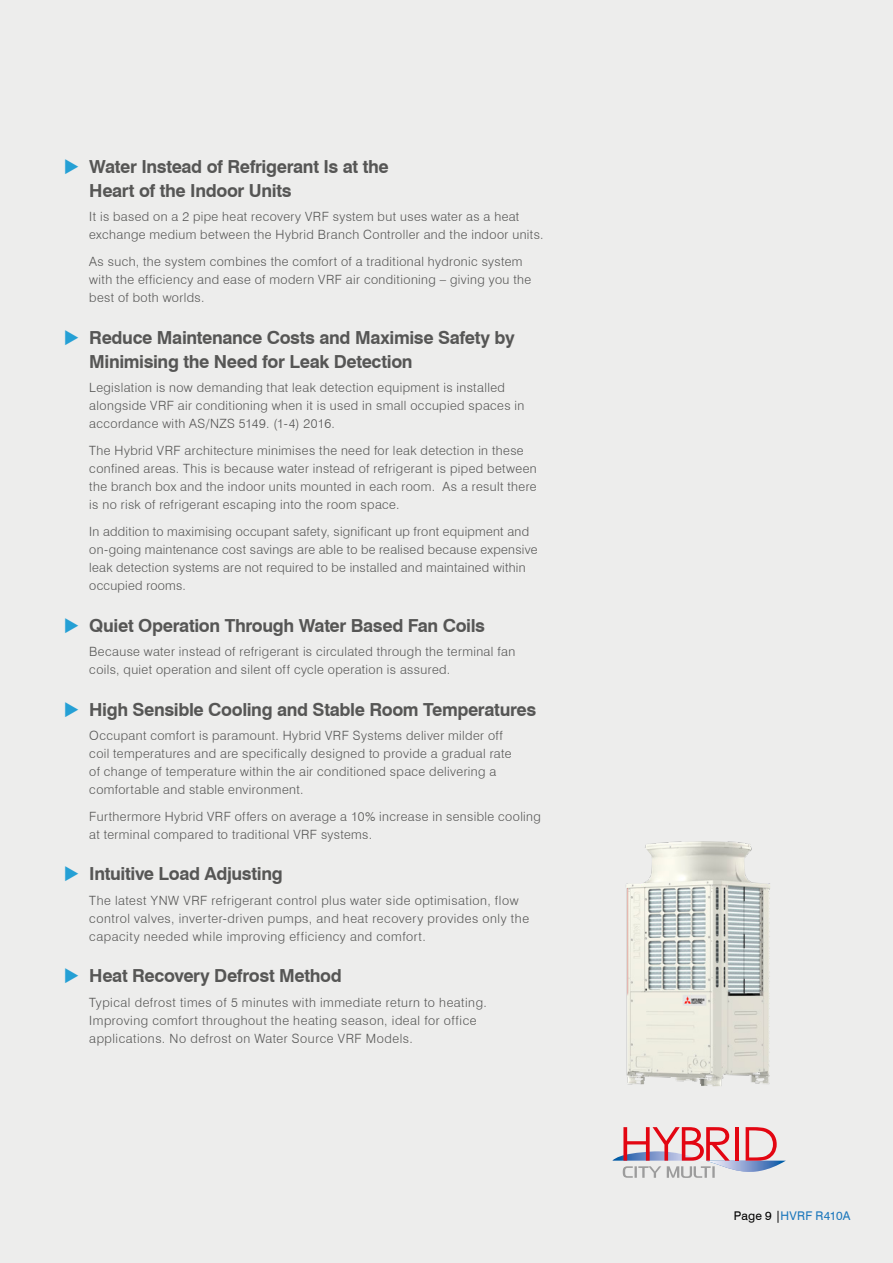
<style>
.page{position:relative;width:893px;height:1263px;background:#ededec}
.page>*{position:absolute;margin:0;border:0;box-sizing:border-box;transform-origin:0 0}
.t1{font:700 18px/24px "Swiss 721 BT";letter-spacing:-.02em;color:#565655}
.t2{font:300 12.75px/18px "Swiss 721 BT";letter-spacing:.03em;color:#565655}
.t3{font:12px "Swiss 721 BT";letter-spacing:.015em;color:#1d78bc}
.s1{color:#000}
</style>
<div class="page">
<img style="left:626px;top:841px;width:144px;height:246px">
<svg style="left:612px;top:1127px;width:174px;height:51px"></svg>
<h1 class="t1" style="left:89px;top:154px;width:301px">Water Instead of Refrigerant Is at the<br>Heart of the Indoor Units</h1>
<p class="t2" style="left:89px;top:208px;width:456px">It is based on a 2 pipe heat recovery VRF system but uses water as a heat exchange medium between the Hybrid Branch Controller and the indoor units.</p>
<p class="t2" style="left:89px;top:253px;width:443px">As such, the system combines the comfort of a traditional hydronic system with the efficiency and ease of modern VRF air conditioning – giving you the best of both worlds.</p>
<h1 class="t1" style="left:89px;top:325px;width:427px">Reduce Maintenance Costs and Maximise Safety by<br>Minimising the Need for Leak Detection</h1>
<p class="t2" style="left:89px;top:378px;width:437px">Legislation is now demanding that leak detection equipment is installed alongside VRF air conditioning when it is used in small occupied spaces in accordance with AS/NZS 5149. (1-4) 2016.</p>
<p class="t2" style="left:89px;top:441px;width:449px">The Hybrid VRF architecture minimises the need for leak detection in these confined areas. This is because water instead of refrigerant is piped between the branch box and the indoor units mounted in each room. As a result there is no risk of refrigerant escaping into the room space.</p>
<p class="t2" style="left:89px;top:522px;width:450px">In addition to maximising occupant safety, significant up front equipment and on-going maintenance cost savings are able to be realised because expensive leak detection systems are not required to be installed and maintained within occupied rooms.</p>
<h1 class="t1" style="left:89px;top:613px;width:397px">Quiet Operation Through Water Based Fan Coils</h1>
<p class="t2" style="left:89px;top:642px;width:427px">Because water instead of refrigerant is circulated through the terminal fan coils, quiet operation and silent off cycle operation is assured.</p>
<h1 class="t1" style="left:89px;top:697px;width:448px">High Sensible Cooling and Stable Room Temperatures</h1>
<p class="t2" style="left:89px;top:726px;width:424px">Occupant comfort is paramount. Hybrid VRF Systems deliver milder off coil temperatures and are specifically designed to provide a gradual rate of change of temperature within the air conditioned space delivering a comfortable and stable environment.</p>
<p class="t2" style="left:89px;top:807px;width:453px">Furthermore Hybrid VRF offers on average a 10% increase in sensible cooling at terminal compared to traditional VRF systems.</p>
<h1 class="t1" style="left:89px;top:862px;width:195px">Intuitive Load Adjusting</h1>
<p class="t2" style="left:89px;top:891px;width:441px">The latest YNW VRF refrigerant control plus water side optimisation, flow control valves, inverter-driven pumps, and heat recovery provides only the capacity needed while improving efficiency and comfort.</p>
<h1 class="t1" style="left:89px;top:964px;width:254px">Heat Recovery Defrost Method</h1>
<p class="t2" style="left:89px;top:993px;width:399px">Typical defrost times of 5 minutes with immediate return to heating.<br>Improving comfort throughout the heating season, ideal for office applications. No defrost on Water Source VRF Models.</p>
<p class="t3" style="left:734px;top:1209px;width:118px"><span class="s1">Page 9 |</span>HVRF R410A</p>
</div>
